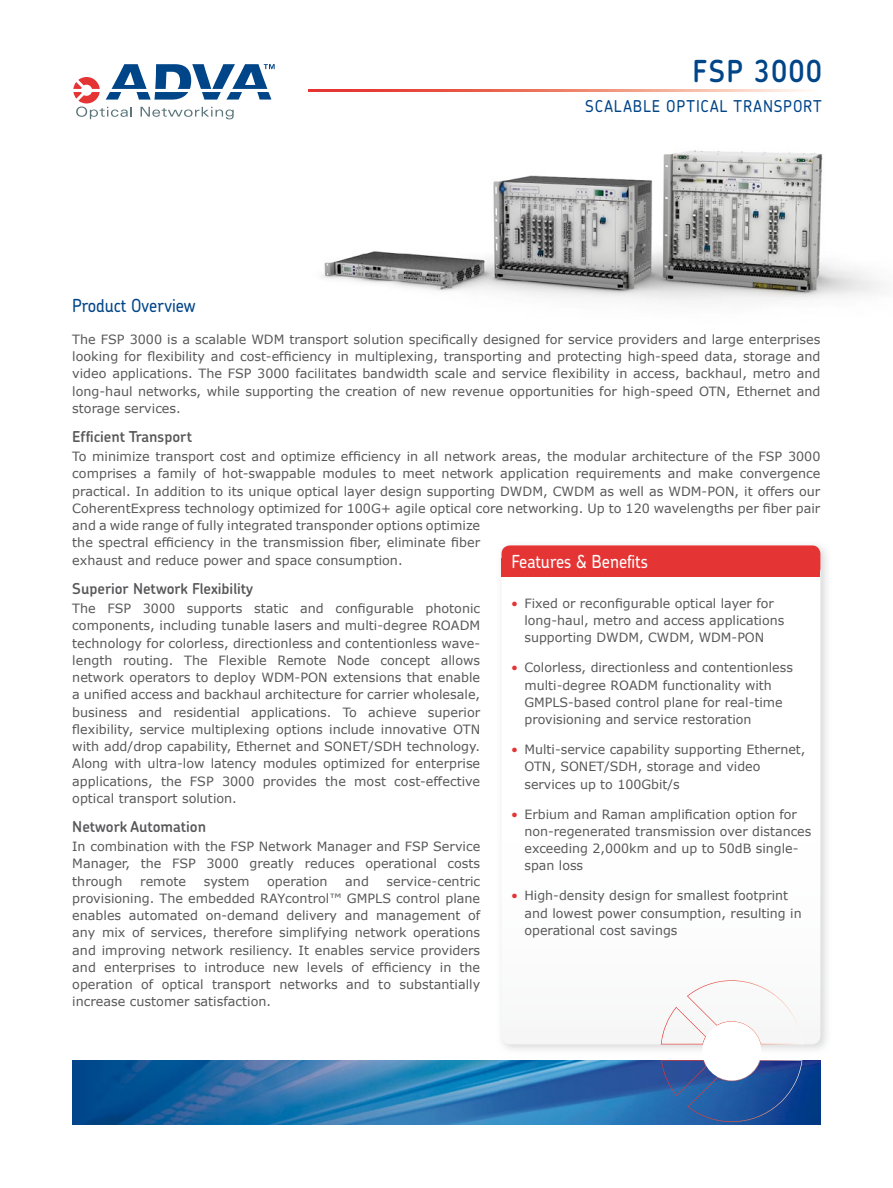
<style>
.page{position:relative;width:893px;height:1188px;background:#fff}
.page>*{position:absolute;margin:0;border:0;box-sizing:border-box;transform-origin:0 0}
.t1{font:600 30.3px "Chevin";letter-spacing:.055em;color:#004588;scale:.92 1}
.t2{font:500 18px "Chevin";letter-spacing:-.005em;color:#fff;scale:.92 1}
.t3{font:500 18px "Chevin";color:#004588;scale:.92 1}
.t4{font:500 16.35px "Chevin";letter-spacing:.07em;color:#004588;scale:.92 1}
.t5{font:600 15px "Chevin";color:#58585a}
.t6{font:12.75px/17.2px "Verdana";color:#58585a}
.s1{color:#e53434}
</style>
<div class="page">
<svg style="left:73px;top:64px;width:202px;height:55px"></svg>
<svg style="left:309px;top:90px;width:500px;height:1px"></svg>
<img style="left:72px;top:1060px;width:748px;height:64px">
<img style="left:323px;top:150px;width:559px;height:151px">
<img style="left:504px;top:547px;width:323px;height:503px">
<svg style="left:501px;top:545px;width:319px;height:499px"></svg>
<div style="left:501px;top:545px;width:319px;height:32px;background:#e53434;border-radius:9px"></div>
<div style="left:501px;top:558px;width:319px;height:19px;background:#e53434"></div>
<svg style="left:661px;top:980px;width:142px;height:142px"></svg>
<div style="left:702px;top:1022px;width:59px;height:59px;background:#fff;border-radius:50%"></div>
<h1 class="t1" style="left:693px;top:51px;width:142px">FSP 3000</h1>
<p class="t4" style="left:585px;top:96px;width:259px">SCALABLE OPTICAL TRANSPORT</p>
<h2 class="t3" style="left:72px;top:293px;width:136px">Product Overview</h2>
<p class="t6" style="left:72px;top:330px;width:750px;text-align:justify">The FSP 3000 is a scalable WDM transport solution specifically designed for service providers and large enterprises looking for flexibility and cost-efficiency in multiplexing, transporting and protecting high-speed data, storage and video applications. The FSP 3000 facilitates bandwidth scale and service flexibility in access, backhaul, metro and long-haul networks, while supporting the creation of new revenue opportunities for high-speed OTN, Ethernet and storage services.</p>
<p class="t5" style="left:72px;top:427px;width:121px">Efficient Transport</p>
<p class="t6" style="left:72px;top:448px;width:750px">To minimize transport cost and optimize efficiency in all network areas, the modular architecture of the FSP 3000 comprises a family of hot-swappable modules to meet network application requirements and make convergence practical. In addition to its unique optical layer design supporting DWDM, CWDM as well as WDM-PON, it offers our CoherentExpress technology optimized for 100G+ agile optical core networking. Up to 120 wavelengths per fiber pair and a wide range of fully integrated transponder options optimize<br>the spectral efficiency in the transmission fiber, eliminate fiber<br>exhaust and reduce power and space consumption.</p>
<p class="t5" style="left:72px;top:579px;width:182px">Superior Network Flexibility</p>
<p class="t6" style="left:72px;top:600px;width:409px;text-align:justify">The FSP 3000 supports static and configurable photonic components, including tunable lasers and multi-degree ROADM technology for colorless, directionless and contentionless wave&shy;length routing. The Flexible Remote Node concept allows network operators to deploy WDM-PON extensions that enable a unified access and backhaul architecture for carrier wholesale, business and residential applications. To achieve superior flexibility, service multiplexing options include innovative OTN with add/drop capability, Ethernet and SONET/SDH technology.<br>Along with ultra-low latency modules optimized for enterprise applications, the FSP 3000 provides the most cost-effective optical transport solution.</p>
<p class="t5" style="left:72px;top:817px;width:135px">Network Automation</p>
<p class="t6" style="left:72px;top:838px;width:409px;text-align:justify">In combination with the FSP Network Manager and FSP Service Manager, the FSP 3000 greatly reduces operational costs through</p>
<h2 class="t2" style="left:511px;top:550px;width:150px">Features &amp; Benefits</h2>
<p class="t6" style="left:524px;top:595px;width:261px;text-indent:-13px"><span class="s1">•</span> Fixed or reconfigurable optical layer for long-haul, metro and access applications supporting DWDM, CWDM, WDM-PON</p>
<p class="t6" style="left:524px;top:659px;width:270px;text-indent:-13px"><span class="s1">•</span> Colorless, directionless and contentionless multi-degree ROADM functionality with GMPLS-based control plane for real-time provisioning and service restoration</p>
<p class="t6" style="left:524px;top:741px;width:282px;text-indent:-13px"><span class="s1">•</span> Multi-service capability supporting Ethernet,<br>OTN, SONET/SDH, storage and video services up to 100Gbit/s</p>
<p class="t6" style="left:524px;top:805px;width:288px;text-indent:-13px"><span class="s1">•</span> Erbium and Raman amplification option for non-regenerated transmission over distances exceeding 2,000km and up to 50dB single&shy;span loss</p>
<p class="t6" style="left:524px;top:887px;width:279px;text-indent:-13px"><span class="s1">•</span> High-density design for smallest footprint and lowest power consumption, resulting in operational cost savings</p>
<p class="t6" style="left:140px;top:872px;width:47px">remote</p>
<p class="t6" style="left:204px;top:872px;width:47px">system</p>
<p class="t6" style="left:267px;top:872px;width:62px">operation</p>
<p class="t6" style="left:345px;top:872px;width:25px">and</p>
<p class="t6" style="left:72px;top:872px;width:409px;text-align:justify;text-indent:314px">service-centric provisioning. The embedded RAYcontrol™ GMPLS control plane enables automated on-demand delivery and management of any mix of services, therefore simplifying network operations and improving network resiliency. It enables service providers and enterprises to introduce new levels of efficiency in the operation of optical transport networks and to substantially increase customer satisfaction.</p>
</div>
